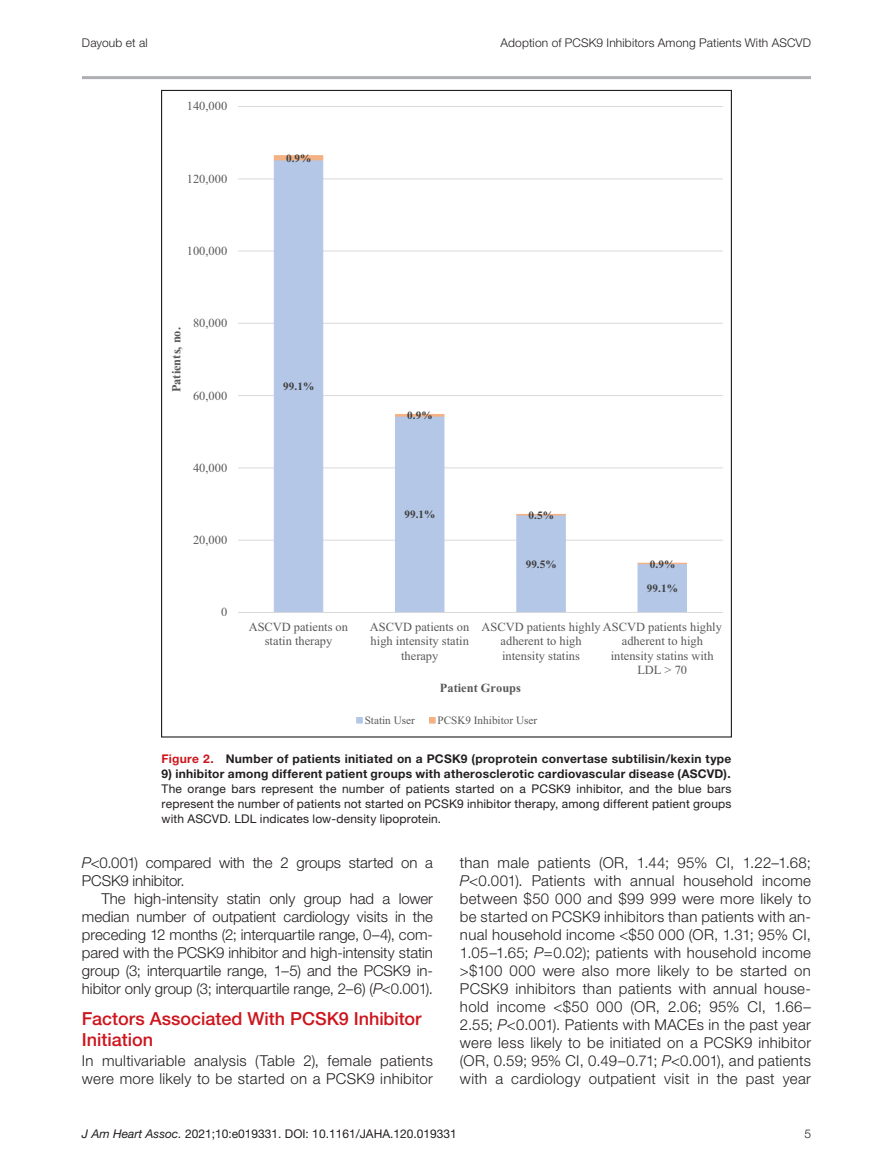
<style>
.page{position:relative;width:893px;height:1174px;background:#fff}
.page>*{position:absolute;margin:0;border:0;box-sizing:border-box;transform-origin:0 0}
.t1{font:500 18px/21px "Helvetica Neue LT Std";color:#cd151d}
.t2{font:300 15px/18px "Helvetica Neue LT Std";letter-spacing:.01em;color:#231f20}
.t3{font:12.45px/14.4px "Times New Roman";color:#595959;text-align:center}
.t4{font:700 12.45px "Times New Roman";color:#595959}
.t5{font:12px/15px "Helvetica Neue LT Std";letter-spacing:.01em;color:#231f20;text-align:justify}
.t6{font:700 12px "Helvetica Neue LT Std";letter-spacing:.02em;color:#231f20}
.t7{font:300 12px "Helvetica Neue LT Std";letter-spacing:.015em;color:#231f20}
.t8{font:700 11.25px "Times New Roman";letter-spacing:.005em;color:#404040}
.t9{font:11.25px "Times New Roman";color:#595959}
.s1{color:#cd151d}
.s2{font-style:italic}
</style>
<div class="page">
<hr style="left:238px;top:539px;width:485px;height:1px;background:#d9d9d9">
<hr style="left:238px;top:467px;width:485px;height:1px;background:#d9d9d9">
<hr style="left:238px;top:395px;width:485px;height:1px;background:#d9d9d9">
<hr style="left:238px;top:323px;width:485px;height:1px;background:#d9d9d9">
<hr style="left:238px;top:250px;width:485px;height:1px;background:#d9d9d9">
<hr style="left:238px;top:178px;width:485px;height:1px;background:#d9d9d9">
<hr style="left:238px;top:106px;width:485px;height:1px;background:#d9d9d9">
<svg style="left:273px;top:159px;width:414px;height:453px"></svg>
<svg style="left:274px;top:155px;width:49px;height:5px"></svg>
<hr style="left:395px;top:414px;width:49px;height:2px;background:#f4b183">
<hr style="left:516px;top:514px;width:50px;height:1px;background:#f4b183">
<hr style="left:637px;top:563px;width:50px;height:1px;background:#f4b183">
<hr style="left:238px;top:612px;width:485px;height:1px;background:#d9d9d9">
<div style="left:356px;top:717px;width:7px;height:6px;background:#b4c7e7;border:1px solid #b4c7e7"></div>
<div style="left:429px;top:717px;width:7px;height:6px;background:#f4b183;border:1px solid #f4b183"></div>
<hr style="left:82px;top:76px;width:729px;height:3px;background:#aeafb3">
<p class="t7" style="left:82px;top:35px;width:67px">Dayoub et al</p>
<p class="t7" style="left:501px;top:35px;width:312px">Adoption of PCSK9 Inhibitors Among Patients With ASCVD</p>
<p class="t3" style="left:187px;top:99px;width:42px">140,000</p>
<p class="t3" style="left:187px;top:171px;width:42px">120,000</p>
<p class="t3" style="left:187px;top:243px;width:42px">100,000</p>
<p class="t8" style="left:286px;top:152px;width:27px">0.9%</p>
<p class="t4" style="left:169px;top:392px;width:67px;rotate:-90deg">Patients, no.</p>
<p class="t3" style="left:193px;top:316px;width:36px">80,000</p>
<p class="t3" style="left:193px;top:388px;width:36px">60,000</p>
<p class="t3" style="left:193px;top:460px;width:36px">40,000</p>
<p class="t3" style="left:193px;top:532px;width:36px">20,000</p>
<p class="t3" style="left:221px;top:605px;width:8px">0</p>
<p class="t8" style="left:283px;top:380px;width:33px">99.1%</p>
<p class="t8" style="left:407px;top:409px;width:27px">0.9%</p>
<p class="t8" style="left:404px;top:508px;width:33px">99.1%</p>
<p class="t8" style="left:528px;top:509px;width:27px">0.5%</p>
<p class="t8" style="left:526px;top:558px;width:33px">99.5%</p>
<p class="t8" style="left:650px;top:557px;width:27px">0.9%</p>
<p class="t8" style="left:647px;top:582px;width:33px">99.1%</p>
<p class="t3" style="left:249px;top:619px;width:101px">ASCVD patients on statin therapy</p>
<p class="t3" style="left:370px;top:619px;width:101px">ASCVD patients on high intensity statin therapy</p>
<p class="t3" style="left:501px;top:619px;width:223px;text-align:left;text-indent:-19px">ASCVD patients highly ASCVD patients highly adherent to high<br>intensity statins</p>
<p class="t3" style="left:611px;top:634px;width:104px">adherent to high intensity statins with<br>LDL &gt; 70</p>
<p class="t4" style="left:440px;top:681px;width:83px">Patient Groups</p>
<p class="t9" style="left:365px;top:712px;width:52px">Statin User</p>
<p class="t9" style="left:437px;top:712px;width:101px">PCSK9 Inhibitor User</p>
<p class="t6" style="left:162px;top:751px;width:571px"><span class="s1">Figure 2.</span> Number of patients initiated on a PCSK9 (proprotein convertase subtilisin/kexin type</p>
<p class="t6" style="left:162px;top:766px;width:571px">9) inhibitor among different patient groups with atherosclerotic cardiovascular disease (ASCVD).</p>
<p class="t5" style="left:162px;top:781px;width:571px">The orange bars represent the number of patients started on a PCSK9 inhibitor, and the blue bars represent the number of patients not started on PCSK9 inhibitor therapy, among different patient groups with ASCVD. LDL indicates low-density lipoprotein.</p>
<p class="t2" style="left:82px;top:853px;width:352px"><span class="s2">P</span>&lt;0.001) compared with the 2 groups started on a<br>PCSK9 inhibitor.</p>
<p class="t2" style="left:82px;top:889px;width:353px;text-align:justify;text-indent:20px">The high-intensity statin only group had a lower median number of outpatient cardiology visits in the preceding 12 months (2; interquartile range, 0–4), com&shy;pared with the PCSK9 inhibitor and high-intensity statin group (3; interquartile range, 1–5) and the PCSK9 in&shy;hibitor only group (3; interquartile range, 2–6) (<span class="s2">P</span>&lt;0.001).</p>
<p class="t1" style="left:82px;top:1007px;width:341px">Factors Associated With PCSK9 Inhibitor<br>Initiation</p>
<p class="t2" style="left:82px;top:1051px;width:353px">In multivariable analysis (Table 2), female patients were more likely to be started on a PCSK9 inhibitor</p>
<p class="t2" style="left:460px;top:853px;width:353px;text-align:justify">than male patients (OR, 1.44; 95% CI, 1.22–1.68; <span class="s2">P</span>&lt;0.001). Patients with annual household income between $50 000 and $99 999 were more likely to be started on PCSK9 inhibitors than patients with an&shy;nual household income &lt;$50 000 (OR, 1.31; 95% CI, 1.05–1.65; <span class="s2">P</span>=0.02); patients with household income &gt;$100 000 were also more likely to be started on PCSK9 inhibitors than patients with annual house&shy;hold income &lt;$50 000 (OR, 2.06; 95% CI, 1.66– 2.55; <span class="s2">P</span>&lt;0.001). Patients with MACEs in the past year were less likely to be initiated on a PCSK9 inhibitor (OR, 0.59; 95% CI, 0.49–0.71; <span class="s2">P</span>&lt;0.001), and patients with a cardiology outpatient visit in the past year</p>
<p class="t5" style="left:82px;top:1126px;width:376px"><span class="s2">J Am Heart Assoc.</span> 2021;10:e019331. DOI: 10.1161/JAHA.120.019331</p>
<p class="t7" style="left:804px;top:1126px;width:8px">5</p>
</div>
